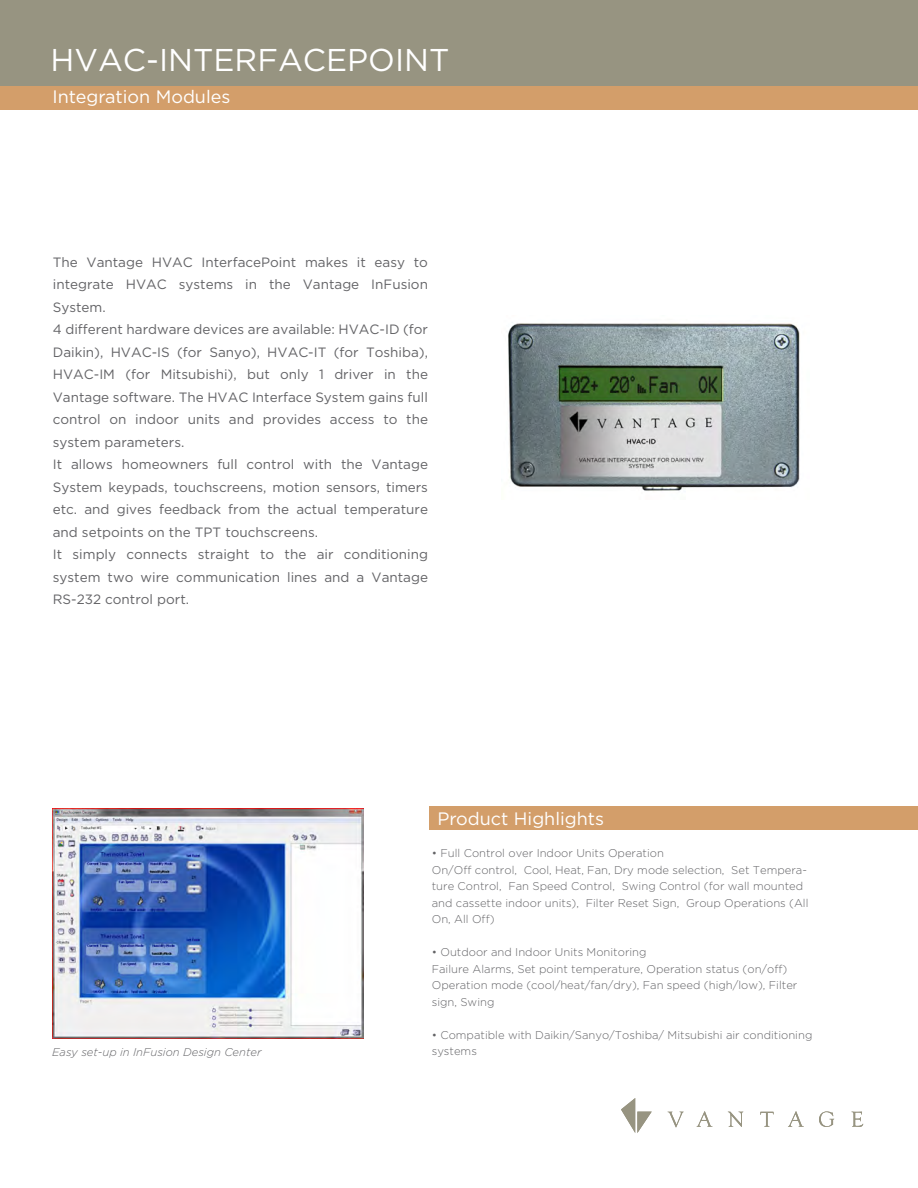
<style>
.page{position:relative;width:918px;height:1188px;background:#fff}
.page>*{position:absolute;margin:0;border:0;box-sizing:border-box;transform-origin:0 0}
.t1{font:31.5px "Gotham";color:#fff}
.t2{font:18px "Gotham";color:#fff}
.t3{font:13.5px/22.5px "Gotham";color:#636366}
.t4{font:300 11.25px/16.5px "Gotham";color:#636366}
.t5{font:italic 300 11.25px "Gotham";color:#636366}
</style>
<div class="page">
<div style="left:0;top:0;width:918px;height:87px;background:#979481"></div>
<svg style="left:668px;top:1112px;width:16px;height:15px"></svg>
<svg style="left:697px;top:1111px;width:15px;height:16px"></svg>
<svg style="left:728px;top:1112px;width:15px;height:15px"></svg>
<svg style="left:760px;top:1112px;width:14px;height:15px"></svg>
<svg style="left:788px;top:1111px;width:16px;height:16px"></svg>
<svg style="left:819px;top:1111px;width:15px;height:16px"></svg>
<svg style="left:852px;top:1112px;width:11px;height:15px"></svg>
<svg style="left:621px;top:1098px;width:31px;height:35px"></svg>
<div style="left:429px;top:807px;width:489px;height:23px;background:#d39e6a"></div>
<div style="left:0;top:86px;width:918px;height:24px;background:#d39e6a"></div>
<img style="left:508px;top:323px;width:292px;height:168px">
<img style="left:53px;top:809px;width:310px;height:230px">
<h1 class="t1" style="left:50px;top:41px;width:401px">HVAC-INTERFACEPOINT</h1>
<h2 class="t2" style="left:52px;top:86px;width:179px">Integration Modules</h2>
<p class="t3" style="left:53px;top:251px;width:377px">The Vantage HVAC InterfacePoint makes it easy to integrate HVAC systems in the Vantage InFusion System.<br>4 different hardware devices are available: HVAC-ID (for Daikin), HVAC-IS (for Sanyo), HVAC-IT (for Toshiba), HVAC-IM (for Mitsubishi), but only 1 driver in the Vantage software. The HVAC Interface System gains full control on indoor units and provides access to the system parameters.<br>It allows homeowners full control with the Vantage System keypads, touchscreens, motion sensors, timers etc. and gives feedback from the actual temperature and setpoints on the TPT touchscreens.<br>It simply connects straight to the air conditioning system two wire communication lines and a Vantage RS-232 control port.</p>
<h2 class="t2" style="left:437px;top:808px;width:168px">Product Highlights</h2>
<p class="t4" style="left:432px;top:845px;width:378px">• Full Control over Indoor Units Operation<br>On/Off control, Cool, Heat, Fan, Dry mode selection, Set Tempera&shy;ture Control, Fan Speed Control, Swing Control (for wall mounted and cassette indoor units), Filter Reset Sign, Group Operations (All On, All Off)</p>
<p class="t4" style="left:432px;top:944px;width:367px">• Outdoor and Indoor Units Monitoring<br>Failure Alarms, Set point temperature, Operation status (on/off)<br>Operation mode (cool/heat/fan/dry), Fan speed (high/low), Filter sign, Swing</p>
<p class="t4" style="left:432px;top:1026px;width:382px">• Compatible with Daikin/Sanyo/Toshiba/ Mitsubishi air conditioning</p>
<p class="t5" style="left:52px;top:1045px;width:211px">Easy set-up in InFusion Design Center</p>
<p class="t4" style="left:432px;top:1043px;width:47px">systems</p>
</div>
